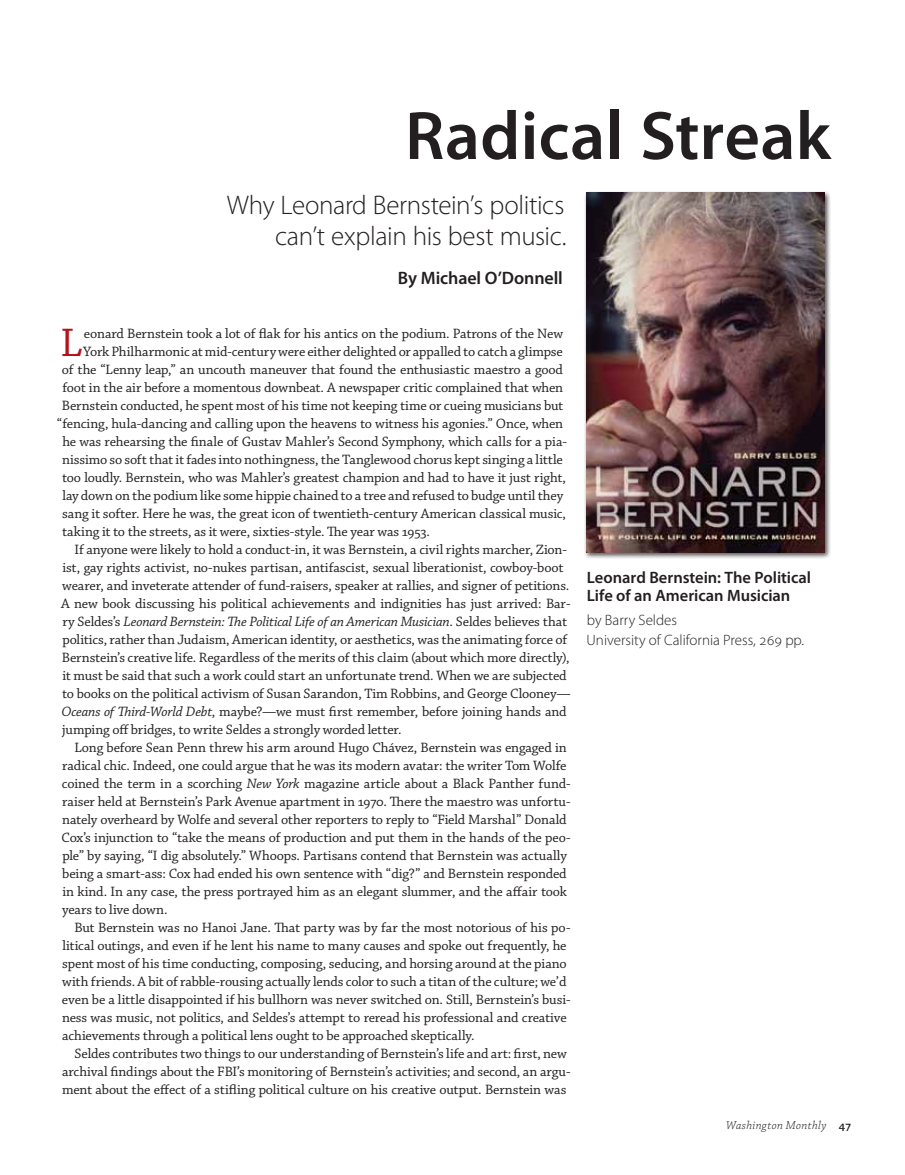
<style>
.page{position:relative;width:905px;height:1175px;background:#fff}
.page>*{position:absolute;margin:0;border:0;box-sizing:border-box;transform-origin:0 0}
.t1{font:600 69px "Myriad Pro";letter-spacing:.005em;color:#231f20}
.t2{font:42px "Chaparral Pro";color:#b5121b}
.t3{font:300 27px/30px "Myriad Pro";letter-spacing:-.015em;color:#231f20;text-align:right}
.t4{font:600 18px "Myriad Pro";letter-spacing:-.005em;color:#231f20}
.t5{font:600 16.5px/18px "Myriad Pro";letter-spacing:-.005em;color:#231f20}
.t6{font:300 15px/19.5px "Myriad Pro";color:#231f20}
.t7{font:14.25px "Chaparral Pro";letter-spacing:-.01em;color:#231f20}
.t8{font:italic 14.25px "Chaparral Pro";letter-spacing:-.015em;color:#231f20}
.t9{font:italic 300 12px "Chaparral Pro";letter-spacing:.025em;color:#231f20}
.s1{font-style:normal}
.s2{font-style:italic}
.s3{font-weight:600;font-style:normal}
</style>
<div class="page">
<div style="left:583px;top:190px;width:247px;height:369px;background:#231f20;opacity:.75"></div>
<img style="left:586px;top:192px;width:238px;height:361px">
<h1 class="t1" style="left:405px;top:92px;width:427px">Radical Streak</h1>
<h3 class="t3" style="left:227px;top:190px;width:341px">Why Leonard Bernstein’s politics can’t explain his best music.</h3>
<p class="t4" style="left:398px;top:266px;width:167px">By Michael O’Donnell</p>
<h2 class="t2" style="left:60px;top:319px;width:23px">L</h2>
<p class="t7" style="left:84px;top:325px;width:480px">eonard Bernstein took a lot of flak for his antics on the podium. Patrons of the New</p>
<p class="t7" style="left:83px;top:343px;width:481px">York Philharmonic at mid-century were either delighted or appalled to catch a glimpse</p>
<p class="t7" style="left:62px;top:361px;width:502px">of the “Lenny leap,” an uncouth maneuver that found the enthusiastic maestro a good</p>
<p class="t7" style="left:62px;top:379px;width:502px">foot in the air before a momentous downbeat. A newspaper critic complained that when</p>
<p class="t7" style="left:62px;top:397px;width:503px">Bernstein conducted, he spent most of his time not keeping time or cueing musicians but</p>
<p class="t7" style="left:57px;top:415px;width:507px">“fencing, hula-dancing and calling upon the heavens to witness his agonies.” Once, when</p>
<p class="t7" style="left:62px;top:433px;width:506px">he was rehearsing the finale of Gustav Mahler’s Second Symphony, which calls for a pia-</p>
<p class="t7" style="left:62px;top:451px;width:502px">nissimo so soft that it fades into nothingness, the Tanglewood chorus kept singing a little</p>
<p class="t7" style="left:62px;top:469px;width:505px">too loudly. Bernstein, who was Mahler’s greatest champion and had to have it just right,</p>
<p class="t7" style="left:62px;top:487px;width:502px">lay down on the podium like some hippie chained to a tree and refused to budge until they</p>
<p class="t7" style="left:62px;top:505px;width:505px">sang it softer. Here he was, the great icon of twentieth-century American classical music,</p>
<p class="t7" style="left:62px;top:523px;width:369px">taking it to the streets, as it were, sixties-style. The year was 1953.</p>
<p class="t7" style="left:74px;top:541px;width:494px">If anyone were likely to hold a conduct-in, it was Bernstein, a civil rights marcher, Zion-</p>
<p class="t7" style="left:62px;top:559px;width:502px">ist, gay rights activist, no-nukes partisan, antifascist, sexual liberationist, cowboy-boot</p>
<p class="t7" style="left:62px;top:577px;width:508px">wearer, and inveterate attender of fund-raisers, speaker at rallies, and signer of petitions.</p>
<p class="t7" style="left:61px;top:595px;width:511px">A new book discussing his political achievements and indignities has just arrived: Bar-</p>
<p class="t8" style="left:62px;top:613px;width:506px"><span class="s1">ry Seldes’s</span> Leonard Bernstein: The Political Life of an American Musician<span class="s1">. Seldes believes that</span></p>
<p class="t7" style="left:62px;top:631px;width:506px">politics, rather than Judaism, American identity, or aesthetics, was the animating force of</p>
<p class="t7" style="left:62px;top:649px;width:509px">Bernstein’s creative life. Regardless of the merits of this claim (about which more directly),</p>
<p class="t7" style="left:62px;top:667px;width:506px">it must be said that such a work could start an unfortunate trend. When we are subjected</p>
<p class="t7" style="left:62px;top:685px;width:510px">to books on the political activism of Susan Sarandon, Tim Robbins, and George Clooney—</p>
<p class="t7" style="left:61px;top:703px;width:506px"><span class="s2">Oceans of Third-World Debt</span>, maybe?—we must first remember, before joining hands and</p>
<p class="t7" style="left:62px;top:721px;width:341px">jumping off bridges, to write Seldes a strongly worded letter.</p>
<p class="t7" style="left:74px;top:739px;width:494px">Long before Sean Penn threw his arm around Hugo Chávez, Bernstein was engaged in</p>
<p class="t7" style="left:62px;top:757px;width:505px">radical chic. Indeed, one could argue that he was its modern avatar: the writer Tom Wolfe</p>
<p class="t7" style="left:62px;top:775px;width:510px">coined the term in a scorching <span class="s2">New York</span> magazine article about a Black Panther fund-</p>
<p class="t7" style="left:62px;top:793px;width:509px">raiser held at Bernstein’s Park Avenue apartment in 1970. There the maestro was unfortu-</p>
<p class="t7" style="left:62px;top:811px;width:506px">nately overheard by Wolfe and several other reporters to reply to “Field Marshal” Donald</p>
<p class="t7" style="left:62px;top:829px;width:510px">Cox’s injunction to “take the means of production and put them in the hands of the peo-</p>
<p class="t7" style="left:62px;top:847px;width:506px">ple” by saying, “I dig absolutely.” Whoops. Partisans contend that Bernstein was actually</p>
<p class="t7" style="left:62px;top:865px;width:506px">being a smart-ass: Cox had ended his own sentence with “dig?” and Bernstein responded</p>
<p class="t7" style="left:62px;top:883px;width:506px">in kind. In any case, the press portrayed him as an elegant slummer, and the affair took</p>
<p class="t7" style="left:62px;top:901px;width:107px">years to live down.</p>
<p class="t7" style="left:74px;top:919px;width:497px">But Bernstein was no Hanoi Jane. That party was by far the most notorious of his po-</p>
<p class="t7" style="left:62px;top:937px;width:505px">litical outings, and even if he lent his name to many causes and spoke out frequently, he</p>
<p class="t7" style="left:62px;top:955px;width:506px">spent most of his time conducting, composing, seducing, and horsing around at the piano</p>
<p class="t7" style="left:62px;top:973px;width:506px">with friends. A bit of rabble-rousing actually lends color to such a titan of the culture; we’d</p>
<p class="t7" style="left:62px;top:991px;width:510px">even be a little disappointed if his bullhorn was never switched on. Still, Bernstein’s busi-</p>
<p class="t7" style="left:62px;top:1009px;width:506px">ness was music, not politics, and Seldes’s attempt to reread his professional and creative</p>
<p class="t7" style="left:62px;top:1027px;width:414px">achievements through a political lens ought to be approached skeptically.</p>
<p class="t7" style="left:74px;top:1045px;width:494px">Seldes contributes two things to our understanding of Bernstein’s life and art: first, new</p>
<p class="t7" style="left:62px;top:1063px;width:510px">archival findings about the FBI’s monitoring of Bernstein’s activities; and second, an argu-</p>
<p class="t7" style="left:62px;top:1081px;width:506px">ment about the effect of a stifling political culture on his creative output. Bernstein was</p>
<p class="t5" style="left:587px;top:568px;width:226px">Leonard Bernstein: The Political<br>Life of an American Musician</p>
<p class="t6" style="left:586px;top:610px;width:219px">by Barry Seldes<br>University of California Press, 269 pp.</p>
<p class="t9" style="left:726px;top:1119px;width:126px">Washington Monthly <span class="s3">47</span></p>
</div>
